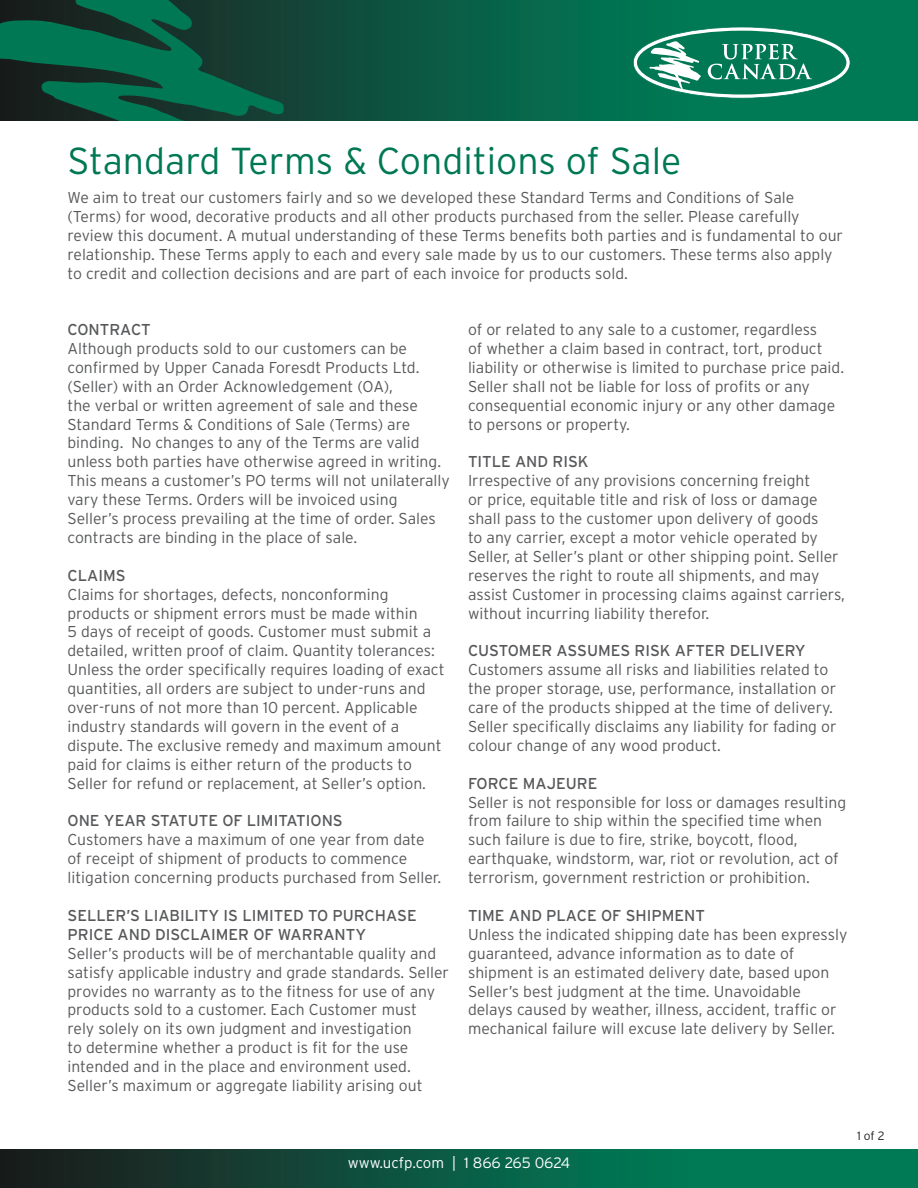
<style>
.page{position:relative;width:918px;height:1188px;background:#fff}
.page>*{position:absolute;margin:0;border:0;box-sizing:border-box;transform-origin:0 0}
.t1{font:300 37.5px "Interstate";color:#007854}
.t2{font:300 15.75px/18.9px "Interstate";color:#57585a}
.t3{font:15.75px/18.9px "Interstate";color:#57585a}
.t4{font:300 15px "Interstate";color:#fff}
.t5{font:300 12px "Interstate";color:#231f20}
</style>
<div class="page">
<img style="left:294px;top:0;width:624px;height:121px">
<svg style="left:0;top:0;width:294px;height:121px;background:#0c503c"></svg>
<svg style="left:633px;top:27px;width:217px;height:72px"></svg>
<img style="left:0;top:1149px;width:918px;height:39px">
<p class="t1" style="left:68px;top:140px;width:615px">Standard Terms &amp; Conditions of Sale</p>
<p class="t2" style="left:68px;top:188px;width:777px">We aim to treat our customers fairly and so we developed these Standard Terms and Conditions of Sale (Terms) for wood, decorative products and all other products purchased from the seller. Please carefully review this document. A mutual understanding of these Terms benefits both parties and is fundamental to our relationship. These Terms apply to each and every sale made by us to our customers. These terms also apply to credit and collection decisions and are part of each invoice for products sold.</p>
<p class="t3" style="left:68px;top:320px;width:85px">CONTRACT</p>
<p class="t2" style="left:68px;top:339px;width:384px">Although products sold to our customers can be confirmed by Upper Canada Foresdt Products Ltd. (Seller) with an Order Acknowledgement (OA),<br>the verbal or written agreement of sale and these Standard Terms &amp; Conditions of Sale (Terms) are binding. No changes to any of the Terms are valid unless both parties have otherwise agreed in writing.<br>This means a customer’s PO terms will not unilaterally vary these Terms. Orders will be invoiced using Seller’s process prevailing at the time of order. Sales contracts are binding in the place of sale.</p>
<p class="t3" style="left:68px;top:566px;width:60px">CLAIMS</p>
<p class="t2" style="left:68px;top:585px;width:379px">Claims for shortages, defects, nonconforming products or shipment errors must be made within<br>5 days of receipt of goods. Customer must submit a detailed, written proof of claim. Quantity tolerances:<br>Unless the order specifically requires loading of exact quantities, all orders are subject to under-runs and over-runs of not more than 10 percent. Applicable industry standards will govern in the event of a dispute. The exclusive remedy and maximum amount paid for claims is either return of the products to Seller for refund or replacement, at Seller’s option.</p>
<p class="t3" style="left:68px;top:811px;width:277px">ONE YEAR STATUTE OF LIMITATIONS</p>
<p class="t2" style="left:68px;top:830px;width:375px">Customers have a maximum of one year from date of receipt of shipment of products to commence litigation concerning products purchased from Seller.</p>
<p class="t3" style="left:68px;top:906px;width:351px">SELLER’S LIABILITY IS LIMITED TO PURCHASE<br>PRICE AND DISCLAIMER OF WARRANTY</p>
<p class="t2" style="left:68px;top:944px;width:383px">Seller’s products will be of merchantable quality and satisfy applicable industry and grade standards. Seller provides no warranty as to the fitness for use of any products sold to a customer. Each Customer must<br>rely solely on its own judgment and investigation<br>to determine whether a product is fit for the use intended and in the place and environment used.<br>Seller’s maximum or aggregate liability arising out</p>
<p class="t2" style="left:468px;top:320px;width:378px">of or related to any sale to a customer, regardless<br>of whether a claim based in contract, tort, product liability or otherwise is limited to purchase price paid.<br>Seller shall not be liable for loss of profits or any consequential economic injury or any other damage to persons or property.</p>
<p class="t3" style="left:468px;top:452px;width:122px">TITLE AND RISK</p>
<p class="t2" style="left:468px;top:471px;width:378px">Irrespective of any provisions concerning freight<br>or price, equitable title and risk of loss or damage shall pass to the customer upon delivery of goods<br>to any carrier, except a motor vehicle operated by Seller, at Seller’s plant or other shipping point. Seller reserves the right to route all shipments, and may assist Customer in processing claims against carriers, without incurring liability therefor.</p>
<p class="t3" style="left:468px;top:641px;width:339px">CUSTOMER ASSUMES RISK AFTER DELIVERY</p>
<p class="t2" style="left:468px;top:660px;width:370px">Customers assume all risks and liabilities related to the proper storage, use, performance, installation or care of the products shipped at the time of delivery.<br>Seller specifically disclaims any liability for fading or colour change of any wood product.</p>
<p class="t3" style="left:468px;top:774px;width:131px">FORCE MAJEURE</p>
<p class="t2" style="left:468px;top:792px;width:380px">Seller is not responsible for loss or damages resulting from failure to ship within the specified time when such failure is due to fire, strike, boycott, flood, earthquake, windstorm, war, riot or revolution, act of terrorism, government restriction or prohibition.</p>
<p class="t3" style="left:468px;top:906px;width:238px">TIME AND PLACE OF SHIPMENT</p>
<p class="t2" style="left:468px;top:925px;width:381px">Unless the indicated shipping date has been expressly guaranteed, advance information as to date of shipment is an estimated delivery date, based upon Seller’s best judgment at the time. Unavoidable delays caused by weather, illness, accident, traffic or mechanical failure will excuse late delivery by Seller.</p>
<p class="t4" style="left:348px;top:1154px;width:224px">www.ucfp.com | 1 866 265 0624</p>
<p class="t5" style="left:857px;top:1129px;width:29px">1 of 2</p>
</div>
